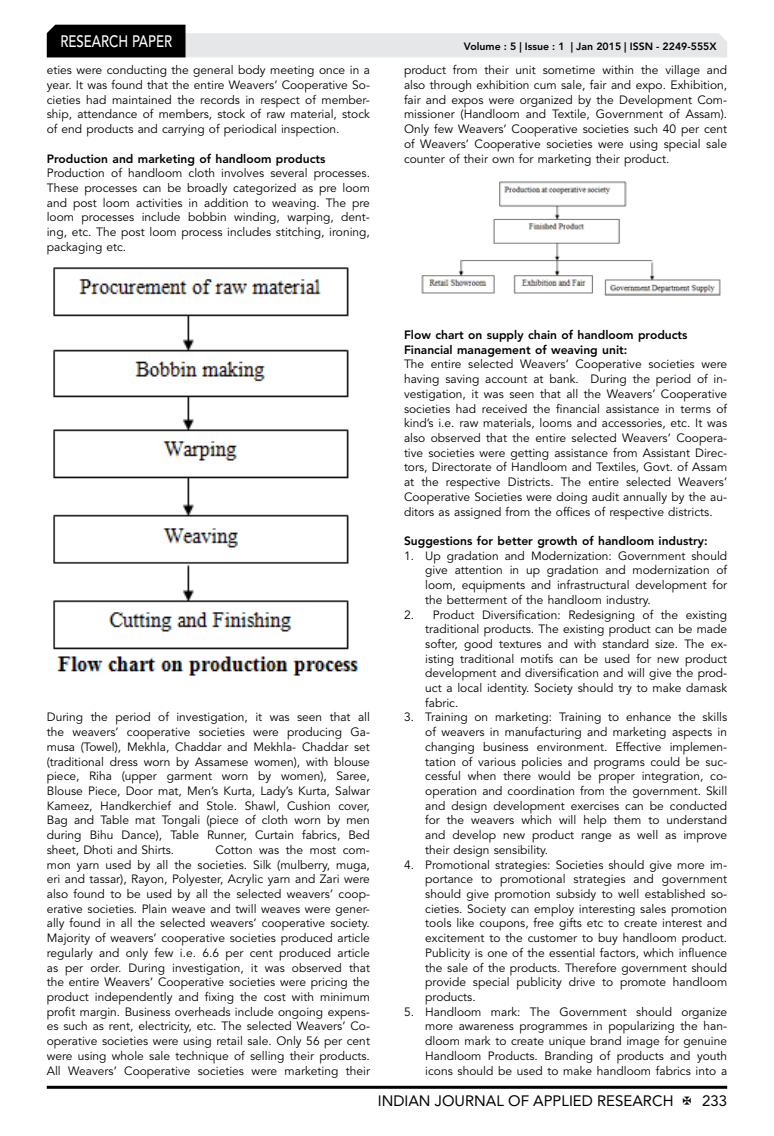
<style>
.page{position:relative;width:774px;height:1136px;background:#fff}
.page>*{position:absolute;margin:0;border:0;box-sizing:border-box;transform-origin:0 0}
.t1{font:500 16.5px "Avenir LT Std";color:#fff;scale:.8 1}
.t2{font:15px "Avenir LT Std";color:#000}
.t3{font:12px/14.7px "Avenir LT Std";color:#000;text-align:justify}
.t4{font:800 12px/14.7px "Avenir LT Std";color:#000}
.t5{font:800 10.5px "Avenir LT Std";color:#000}
</style>
<div class="page">
<hr style="left:47px;top:1085px;width:680px;height:3px;background:#000">
<svg style="left:47px;top:25px;width:680px;height:32px"></svg>
<img style="left:53px;top:267px;width:306px;height:409px">
<img style="left:421px;top:181px;width:300px;height:115px">
<h1 class="t1" style="left:60px;top:32px;width:139px">RESEARCH PAPER</h1>
<p class="t3" style="left:47px;top:63px;width:325px">eties were conducting the general body meeting once in a year. It was found that the entire Weavers’ Cooperative So&shy;cieties had maintained the records in respect of member&shy;ship, attendance of members, stock of raw material, stock of end products and carrying of periodical inspection.</p>
<p class="t4" style="left:47px;top:151px;width:280px">Production and marketing of handloom products</p>
<p class="t3" style="left:47px;top:166px;width:325px">Production of handloom cloth involves several processes.<br>These processes can be broadly categorized as pre loom and post loom activities in addition to weaving. The pre loom processes include bobbin winding, warping, dent&shy;ing, etc. The post loom process includes stitching, ironing, packaging etc.</p>
<p class="t5" style="left:464px;top:41px;width:254px">Volume : 5 | Issue : 1 | Jan 2015 | ISSN - 2249-555X</p>
<p class="t3" style="left:404px;top:63px;width:325px">product from their unit sometime within the village and also through exhibition cum sale, fair and expo. Exhibition, fair and expos were organized by the Development Com&shy;missioner (Handloom and Textile, Government of Assam).<br>Only few Weavers’ Cooperative societies such 40 per cent of Weavers’ Cooperative societies were using special sale counter of their own for marketing their product.</p>
<p class="t3" style="left:47px;top:710px;width:325px">During the period of investigation, it was seen that all the weavers’ cooperative societies were producing Ga&shy;musa (Towel), Mekhla, Chaddar and Mekhla- Chaddar set (traditional dress worn by Assamese women), with blouse piece, Riha (upper garment worn by women), Saree, Blouse Piece, Door mat, Men’s Kurta, Lady’s Kurta, Salwar Kameez, Handkerchief and Stole. Shawl, Cushion cover, Bag and Table mat Tongali (piece of cloth worn by men during Bihu Dance), Table Runner, Curtain fabrics, Bed sheet, Dhoti and Shirts.</p>
<p class="t3" style="left:47px;top:842px;width:325px;text-indent:169px">Cotton was the most com&shy;mon yarn used by all the societies. Silk (mulberry, muga, eri and tassar), Rayon, Polyester, Acrylic yarn and Zari were also found to be used by all the selected weavers’ coop&shy;erative societies. Plain weave and twill weaves were gener&shy;ally found in all the selected weavers’ cooperative society.<br>Majority of weavers’ cooperative societies produced article regularly and only few i.e. 6.6 per cent produced article as per order. During investigation, it was observed that the entire Weavers’ Cooperative societies were pricing the product independently and fixing the cost with minimum profit margin. Business overheads include ongoing expens&shy;es such as rent, electricity, etc. The selected Weavers’ Co&shy;operative societies were using retail sale. Only 56 per cent were using whole sale technique of selling their products.<br>All Weavers’ Cooperative societies were marketing their</p>
<p class="t4" style="left:404px;top:327px;width:285px">Flow chart on supply chain of handloom products<br>Financial management of weaving unit:</p>
<p class="t3" style="left:404px;top:357px;width:325px">The entire selected Weavers’ Cooperative societies were having saving account at bank. During the period of in&shy;vestigation, it was seen that all the Weavers’ Cooperative societies had received the financial assistance in terms of kind’s i.e. raw materials, looms and accessories, etc. It was also observed that the entire selected Weavers’ Coopera&shy;tive societies were getting assistance from Assistant Direc&shy;tors, Directorate of Handloom and Textiles, Govt. of Assam at the respective Districts. The entire selected Weavers’ Cooperative Societies were doing audit annually by the au&shy;ditors as assigned from the offices of respective districts.</p>
<p class="t4" style="left:404px;top:533px;width:305px">Suggestions for better growth of handloom industry:</p>
<p class="t3" style="left:425px;top:548px;width:303px;text-indent:-21px">1. Up gradation and Modernization: Government should give attention in up gradation and modernization of loom, equipments and infrastructural development for the betterment of the handloom industry.</p>
<p class="t3" style="left:425px;top:607px;width:303px;text-indent:-21px">2. Product Diversification: Redesigning of the existing traditional products. The existing product can be made softer, good textures and with standard size. The ex&shy;isting traditional motifs can be used for new product development and diversification and will give the prod&shy;uct a local identity. Society should try to make damask fabric.</p>
<p class="t3" style="left:425px;top:710px;width:303px;text-indent:-21px">3. Training on marketing: Training to enhance the skills of weavers in manufacturing and marketing aspects in changing business environment. Effective implemen&shy;tation of various policies and programs could be suc&shy;cessful when there would be proper integration, co&shy;operation and coordination from the government. Skill and design development exercises can be conducted for the weavers which will help them to understand and develop new product range as well as improve their design sensibility.</p>
<p class="t3" style="left:425px;top:857px;width:303px;text-indent:-21px">4. Promotional strategies: Societies should give more im&shy;portance to promotional strategies and government should give promotion subsidy to well established so&shy;cieties. Society can employ interesting sales promotion tools like coupons, free gifts etc to create interest and excitement to the customer to buy handloom product.<br>Publicity is one of the essential factors, which influence the sale of the products. Therefore government should provide special publicity drive to promote handloom products.</p>
<p class="t3" style="left:425px;top:1004px;width:303px;text-indent:-21px">5. Handloom mark: The Government should organize more awareness programmes in popularizing the han&shy;dloom mark to create unique brand image for genuine Handloom Products. Branding of products and youth icons should be used to make handloom fabrics into a</p>
<p class="t2" style="left:378px;top:1091px;width:297px">INDIAN JOURNAL OF APPLIED RESEARCH</p>
<p class="t2" style="left:702px;top:1091px;width:27px">233</p>
</div>
